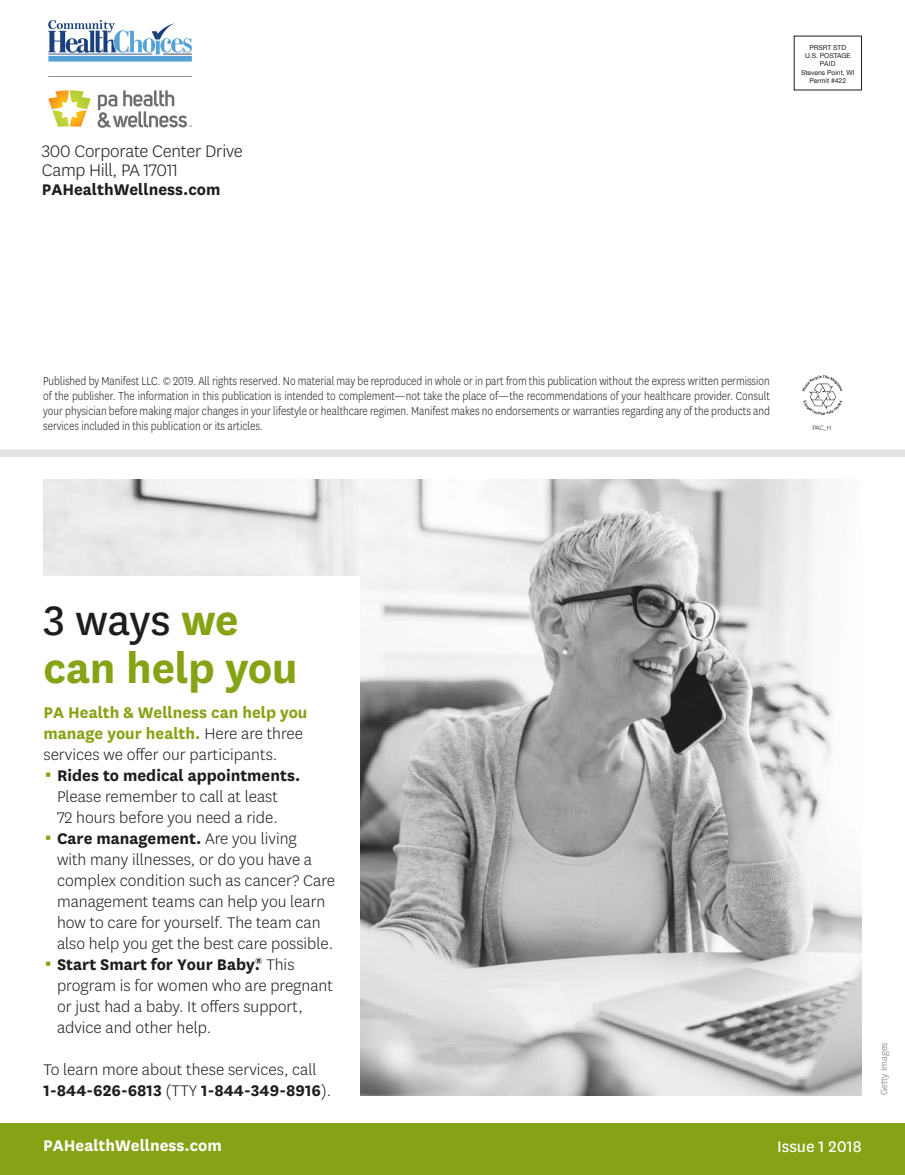
<style>
.page{position:relative;width:905px;height:1175px;background:#fff}
.page>*{position:absolute;margin:0;border:0;box-sizing:border-box;transform-origin:0 0}
.t1{font:700 48px/48px "Centene Sans";letter-spacing:-.005em;color:#86a315}
.t2{font:300 19.5px/19.5px "Centene Sans";letter-spacing:-.015em;color:#1d1d1b}
.t3{font:300 18px/21px "Centene Sans";color:#1d1d1b}
.t4{font:700 18px/21px "Centene Sans";color:#86a315}
.t5{font:700 18px "Centene Sans";color:#1d1d1b}
.t6{font:700 18px "Centene Sans";color:#fff}
.t7{font:18px "Centene Sans";color:#fff}
.t8{font:300 13.5px/15px "Centene Sans";color:#1d1d1b;text-align:justify;scale:.85 1}
.t9{font:300 10.5px "Centene Sans";color:#747373}
.t10{font:300 7.5px "Centene Sans";color:#1d1d1b}
.t11{font:6.75px/8.2px "Helvetica Neue";color:#1d1d1b;text-align:center}
.s1{font-weight:400;color:#1d1d1b}
.s2{font-weight:300;color:#1d1d1b}
.s3{font-weight:700}
</style>
<div class="page">
<div style="left:0;top:1123px;width:905px;height:52px;background:#86a315"></div>
<div style="left:0;top:449px;width:905px;height:8px;background:#e3e3e3"></div>
<img style="left:43px;top:479px;width:818px;height:616px">
<div style="left:41px;top:577px;width:319px;height:521px;background:#fff"></div>
<img style="left:48px;top:21px;width:144px;height:107px">
<svg style="left:802px;top:375px;width:40px;height:34px"></svg>
<h2 class="t2" style="left:42px;top:140px;width:202px">300 Corporate Center Drive<br>Camp Hill, PA 17011</h2>
<h3 class="t5" style="left:42px;top:177px;width:180px">PAHealthWellness.com</h3>
<p class="t11" style="left:801px;top:44px;width:55px">PRSRT STD<br>U.S. POSTAGE<br>PAID<br>Stevens Point, WI<br>Permit #422</p>
<p class="t8" style="left:43px;top:373px;width:856px">Published by Manifest LLC. © 2019. All rights reserved. No material may be reproduced in whole or in part from this publication without the express written permission of the publisher. The information in this publication is intended to complement—not take the place of—the recommendations of your healthcare provider. Consult your physician before making major changes in your lifestyle or healthcare regimen. Manifest makes no endorsements or warranties regarding any of the products and services included in this publication or its articles.</p>
<p class="t10" style="left:812px;top:423px;width:21px">PAC_H</p>
<h1 class="t1" style="left:44px;top:593px;width:256px"><span class="s1">3 ways</span> we can help you</h1>
<h3 class="t4" style="left:44px;top:700px;width:265px">PA Health &amp; Wellness can help you manage your health. <span class="s2">Here are three services we offer our participants.</span></h3>
<h3 class="t5" style="left:57px;top:762px;width:245px">Rides to medical appointments.</h3>
<p class="t3" style="left:57px;top:785px;width:279px">Please remember to call at least<br>72 hours before you need a ride.<br><span class="s3">Care management.</span> Are you living<br>with many illnesses, or do you have a complex condition such as cancer? Care management teams can help you learn how to care for yourself. The team can also help you get the best care possible.<br><span class="s3">Start Smart for Your Baby.</span><sup>®</sup> This program is for women who are pregnant or just had a baby. It offers support, advice and other help.</p>
<h3 class="t3" style="left:43px;top:1058px;width:289px">To learn more about these services, call<br><span class="s3">1-844-626-6813</span> (TTY <span class="s3">1-844-349-8916</span>).</h3>
<h3 class="t6" style="left:43px;top:1132px;width:180px">PAHealthWellness.com</h3>
<h3 class="t7" style="left:777px;top:1135px;width:86px">Issue 1 2018</h3>
<p class="t9" style="left:877px;top:1095px;width:54px;rotate:-90deg">Getty Images</p>
</div>
